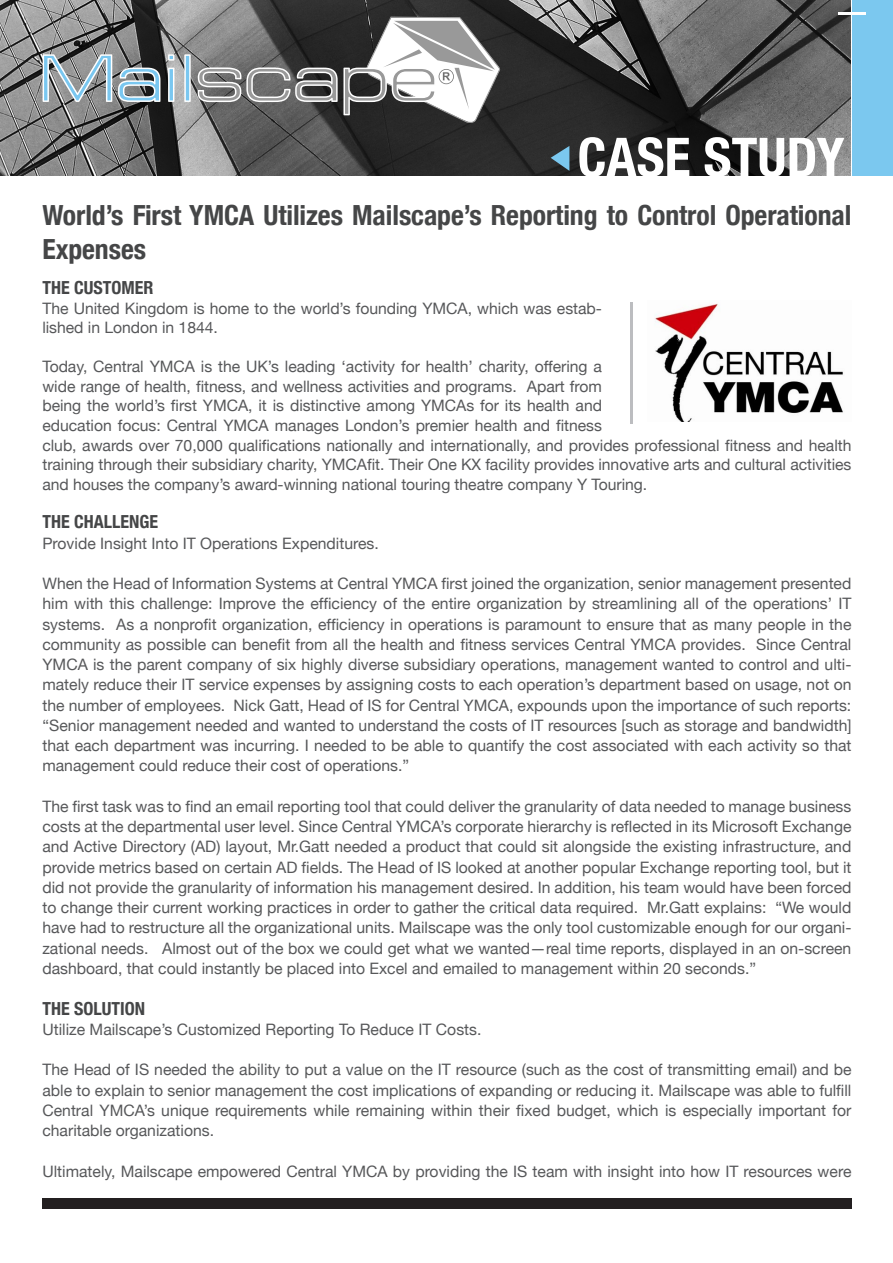
<style>
.page{position:relative;width:893px;height:1263px;background:#fff}
.page>*{position:absolute;margin:0;border:0;box-sizing:border-box;transform-origin:0 0}
.t1{font:700 condensed 54px "Helvetica Neue";color:#fff}
.t2{font:700 condensed 27.75px/34.5px "Helvetica Neue";letter-spacing:-.005em;color:#454647}
.t3{font:700 condensed 18px "Helvetica Neue";color:#454647}
.t4{font:15.75px/20.2px "Helvetica Neue";letter-spacing:-.005em;color:#57585a;text-align:justify}
</style>
<div class="page">
<img style="left:0;top:0;width:851px;height:176px">
<div style="left:852px;top:0;width:41px;height:176px;background:#7bc8ef"></div>
<hr style="left:837px;top:13px;width:28px;height:2px;background:#fff">
<div style="left:42px;top:1198px;width:810px;height:11px;background:#231f20"></div>
<svg style="left:551px;top:146px;width:18px;height:25px"></svg>
<svg style="left:43px;top:54px;width:69px;height:48px;background:#99a7af"></svg>
<svg style="left:118px;top:68px;width:42px;height:34px"></svg>
<svg style="left:168px;top:54px;width:6px;height:48px"></svg>
<svg style="left:184px;top:54px;width:7px;height:48px"></svg>
<svg style="left:198px;top:17px;width:303px;height:108px"></svg>
<hr style="left:631px;top:302px;width:2px;height:121px;background:#bcbdc0">
<img style="left:655px;top:303px;width:188px;height:119px">
<p class="t1" style="left:577px;top:125px;width:268px">CASE STUDY</p>
<p class="t2" style="left:42px;top:197px;width:810px">World’s First YMCA Utilizes Mailscape’s Reporting to Control Operational<br>Expenses</p>
<p class="t3" style="left:42px;top:277px;width:112px">THE CUSTOMER</p>
<p class="t4" style="left:42px;top:298px;width:561px;line-height:19.5px">The United Kingdom is home to the world’s founding YMCA, which was estab&shy;lished in London in 1844.</p>
<p class="t4" style="left:42px;top:357px;width:810px;line-height:19.5px;text-align:left">Today, Central YMCA is the UK’s leading ‘activity for health’ charity, offering a<br>wide range of health, fitness, and wellness activities and programs. Apart from<br>being the world’s first YMCA, it is distinctive among YMCAs for its health and<br>education focus: Central YMCA manages London’s premier health and fitness<br>club, awards over 70,000 qualifications nationally and internationally, and provides professional fitness and health training through their subsidiary charity, YMCAfit. Their One KX facility provides innovative arts and cultural activities and houses the company’s award-winning national touring theatre company Y Touring.</p>
<p class="t3" style="left:42px;top:511px;width:117px">THE CHALLENGE</p>
<p class="t4" style="left:42px;top:533px;width:338px">Provide Insight Into IT Operations Expenditures.</p>
<p class="t4" style="left:42px;top:573px;width:811px">When the Head of Information Systems at Central YMCA first joined the organization, senior management presented him with this challenge: Improve the efficiency of the entire organization by streamlining all of the operations’ IT systems. As a nonprofit organization, efficiency in operations is paramount to ensure that as many people in the community as possible can benefit from all the health and fitness services Central YMCA provides. Since Central YMCA is the parent company of six highly diverse subsidiary operations, management wanted to control and ulti&shy;mately reduce their IT service expenses by assigning costs to each operation’s department based on usage, not on the number of employees. Nick Gatt, Head of IS for Central YMCA, expounds upon the importance of such reports: “Senior management needed and wanted to understand the costs of IT resources [such as storage and bandwidth] that each department was incurring. I needed to be able to quantify the cost associated with each activity so that management could reduce their cost of operations.”</p>
<p class="t4" style="left:42px;top:796px;width:811px">The first task was to find an email reporting tool that could deliver the granularity of data needed to manage business costs at the departmental user level. Since Central YMCA’s corporate hierarchy is reflected in its Microsoft Exchange and Active Directory (AD) layout, Mr.Gatt needed a product that could sit alongside the existing infrastructure, and provide metrics based on certain AD fields. The Head of IS looked at another popular Exchange reporting tool, but it did not provide the granularity of information his management desired. In addition, his team would have been forced to change their current working practices in order to gather the critical data required. Mr.Gatt explains: “We would have had to restructure all the organizational units. Mailscape was the only tool customizable enough for our organi&shy;zational needs. Almost out of the box we could get what we wanted—real time reports, displayed in an on-screen dashboard, that could instantly be placed into Excel and emailed to management within 20 seconds.”</p>
<p class="t3" style="left:42px;top:997px;width:104px">THE SOLUTION</p>
<p class="t4" style="left:42px;top:1019px;width:440px">Utilize Mailscape’s Customized Reporting To Reduce IT Costs.</p>
<p class="t4" style="left:42px;top:1059px;width:811px">The Head of IS needed the ability to put a value on the IT resource (such as the cost of transmitting email) and be able to explain to senior management the cost implications of expanding or reducing it. Mailscape was able to fulfill Central YMCA’s unique requirements while remaining within their fixed budget, which is especially important for charitable organizations.</p>
<p class="t4" style="left:42px;top:1160px;width:810px">Ultimately, Mailscape empowered Central YMCA by providing the IS team with insight into how IT resources were</p>
</div>
